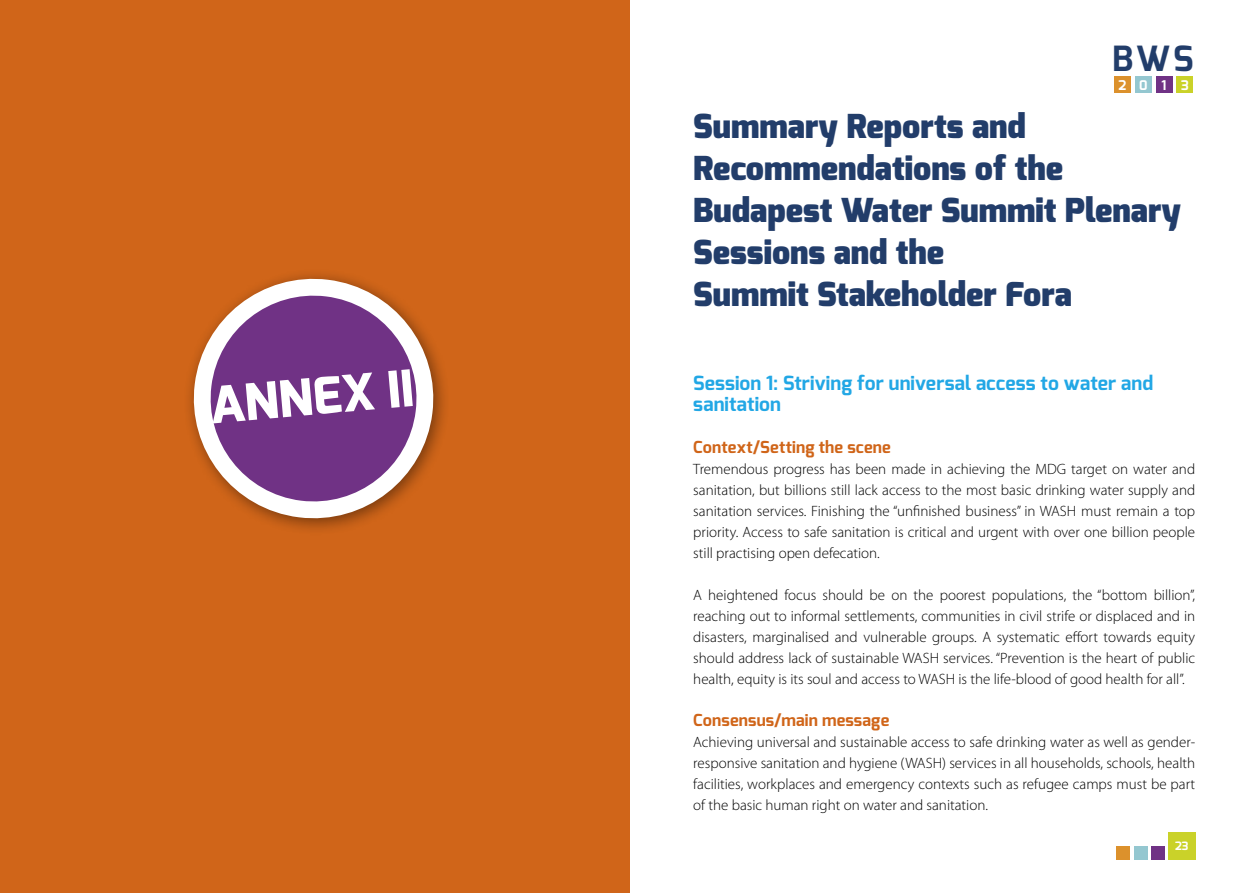
<style>
.page{position:relative;width:1259px;height:893px;background:#fff}
.page>*{position:absolute;margin:0;border:0;box-sizing:border-box;transform-origin:0 0}
.t1{font:800 50.4px "Exo";color:#fff}
.t2{font:700 34.65px "Exo";color:#223d6a}
.t3{font:900 33px/42px "Exo";color:#223d6a}
.t4{font:700 19.5px/21px "Exo";letter-spacing:.005em;color:#22a7e5}
.t5{font:700 16.5px "Exo";letter-spacing:.01em;color:#d06519}
.t6{font:300 15px/21px "Myriad Pro";color:#000;text-align:justify}
.t7{font:700 13.35px "Exo";color:#fff}
.t8{font:700 11.55px "Exo";color:#fff}
</style>
<div class="page">
<div style="left:1114px;top:76px;width:16px;height:17px;background:#dc912c"></div>
<div style="left:1135px;top:76px;width:16px;height:17px;background:#94c7d0"></div>
<div style="left:1156px;top:76px;width:16px;height:17px;background:#703285"></div>
<div style="left:1176px;top:76px;width:17px;height:17px;background:#cad229"></div>
<div style="left:1116px;top:846px;width:14px;height:14px;background:#dc912c"></div>
<div style="left:1133px;top:846px;width:14px;height:14px;background:#94c7d0"></div>
<div style="left:1151px;top:846px;width:14px;height:14px;background:#703285"></div>
<div style="left:1168px;top:833px;width:27px;height:27px;background:#cad229"></div>
<div style="left:0;top:0;width:629px;height:893px;background:#d06519"></div>
<svg style="left:189px;top:274px;width:256px;height:254px"></svg>
<h1 class="t1" style="left:207px;top:373px;width:206px;rotate:-5deg">ANNEX II</h1>
<h2 class="t2" style="left:1112px;top:37px;width:83px">BWS</h2>
<p class="t7" style="left:1118px;top:76px;width:72px">2013</p>
<h3 class="t3" style="left:693px;top:106px;width:489px">Summary Reports and<br>Recommendations of the<br>Budapest Water Summit Plenary<br>Sessions and the<br>Summit Stakeholder Fora</h3>
<h3 class="t4" style="left:693px;top:373px;width:461px">Session 1: Striving for universal access to water and sanitation</h3>
<p class="t5" style="left:693px;top:436px;width:199px">Context/Setting the scene</p>
<p class="t6" style="left:693px;top:459px;width:503px">Tremendous progress has been made in achieving the MDG target on water and sanitation, but billions still lack access to the most basic drinking water supply and sanitation services. Finishing the “unfinished business” in WASH must remain a top priority. Access to safe sanitation is critical and urgent with over one billion people still practising open defecation.</p>
<p class="t6" style="left:693px;top:585px;width:503px">A heightened focus should be on the poorest populations, the “bottom billion”, reaching out to informal settlements, communities in civil strife or displaced and in disasters, marginalised and vulnerable groups. A systematic effort towards equity should address lack of sustainable WASH services. “Prevention is the heart of public health, equity is its soul and access to WASH is the life-blood of good health for all”.</p>
<p class="t5" style="left:693px;top:709px;width:197px">Consensus/main message</p>
<p class="t6" style="left:693px;top:732px;width:503px">Achieving universal and sustainable access to safe drinking water as well as gender&shy;responsive sanitation and hygiene (WASH) services in all households, schools, health facilities, workplaces and emergency contexts such as refugee camps must be part of the basic human right on water and sanitation.</p>
<p class="t8" style="left:1175px;top:838px;width:15px">23</p>
</div>
